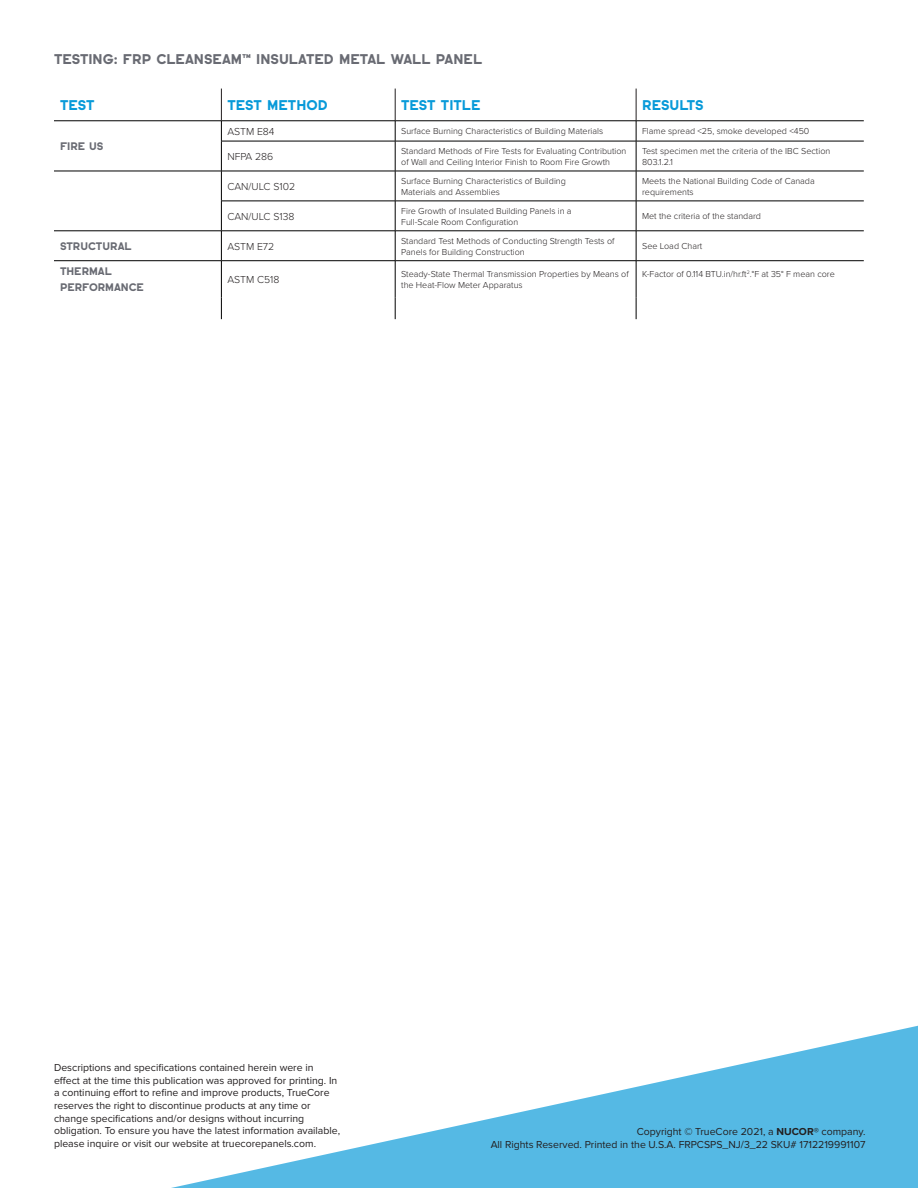
<style>
.page{position:relative;width:918px;height:1188px;background:#fff}
.page>*{position:absolute;margin:0;border:0;box-sizing:border-box;transform-origin:0 0}
.t1{font:900 13.5px "Sul Sans";color:#696b73}
.t2{font:900 13.5px "Sul Sans";color:#089ad9}
.t3{font:10.5px/12.6px "Proxima Nova";color:#231f20}
.t4{font:300 10.5px "Proxima Nova";color:#231f20}
.t5{font:900 10.5px/16.5px "Sul Sans";color:#696b73}
.t6{font:300 9px/10.8px "Proxima Nova";color:#231f20}
.s1{color:#fff}
.s2{font-weight:700}
</style>
<div class="page">
<svg style="left:171px;top:1025px;width:747px;height:163px"></svg>
<hr style="left:221px;top:89px;width:1px;height:32px;background:#231f20">
<hr style="left:395px;top:89px;width:1px;height:32px;background:#231f20">
<hr style="left:636px;top:89px;width:1px;height:32px;background:#231f20">
<hr style="left:54px;top:121px;width:167px;height:1px;background:#000">
<hr style="left:221px;top:121px;width:174px;height:1px;background:#000">
<svg style="left:221px;top:121px;width:1px;height:20px"></svg>
<hr style="left:395px;top:121px;width:241px;height:1px;background:#000">
<svg style="left:395px;top:121px;width:1px;height:20px"></svg>
<hr style="left:636px;top:121px;width:228px;height:1px;background:#000">
<svg style="left:636px;top:121px;width:1px;height:20px"></svg>
<hr style="left:221px;top:141px;width:174px;height:1px;background:#000">
<hr style="left:221px;top:141px;width:1px;height:30px;background:#000">
<hr style="left:395px;top:141px;width:241px;height:1px;background:#000">
<hr style="left:395px;top:141px;width:1px;height:30px;background:#000">
<hr style="left:636px;top:141px;width:228px;height:1px;background:#000">
<hr style="left:636px;top:141px;width:1px;height:30px;background:#000">
<hr style="left:54px;top:171px;width:167px;height:1px;background:#000">
<hr style="left:221px;top:171px;width:174px;height:1px;background:#000">
<hr style="left:221px;top:171px;width:1px;height:30px;background:#000">
<hr style="left:395px;top:171px;width:241px;height:1px;background:#000">
<hr style="left:395px;top:171px;width:1px;height:30px;background:#000">
<hr style="left:636px;top:171px;width:228px;height:1px;background:#000">
<hr style="left:636px;top:171px;width:1px;height:30px;background:#000">
<hr style="left:221px;top:201px;width:174px;height:1px;background:#000">
<hr style="left:221px;top:201px;width:1px;height:30px;background:#000">
<hr style="left:395px;top:201px;width:241px;height:1px;background:#000">
<hr style="left:395px;top:201px;width:1px;height:30px;background:#000">
<hr style="left:636px;top:201px;width:228px;height:1px;background:#000">
<hr style="left:636px;top:201px;width:1px;height:30px;background:#000">
<hr style="left:54px;top:231px;width:167px;height:1px;background:#000">
<hr style="left:221px;top:231px;width:174px;height:1px;background:#000">
<hr style="left:221px;top:231px;width:1px;height:30px;background:#000">
<hr style="left:395px;top:231px;width:241px;height:1px;background:#000">
<hr style="left:395px;top:231px;width:1px;height:30px;background:#000">
<hr style="left:636px;top:231px;width:228px;height:1px;background:#000">
<hr style="left:636px;top:231px;width:1px;height:30px;background:#000">
<hr style="left:54px;top:260px;width:167px;height:1px;background:#000">
<hr style="left:221px;top:260px;width:174px;height:1px;background:#000">
<hr style="left:221px;top:261px;width:1px;height:36px;background:#000">
<hr style="left:395px;top:260px;width:241px;height:1px;background:#000">
<hr style="left:395px;top:261px;width:1px;height:36px;background:#000">
<hr style="left:636px;top:260px;width:228px;height:1px;background:#000">
<hr style="left:636px;top:261px;width:1px;height:36px;background:#000">
<svg style="left:221px;top:297px;width:1px;height:22px"></svg>
<svg style="left:395px;top:297px;width:1px;height:22px"></svg>
<svg style="left:636px;top:297px;width:1px;height:22px"></svg>
<h3 class="t1" style="left:54px;top:52px;width:430px">TESTING: FRP CLEANSEAM™ INSULATED METAL WALL PANEL</h3>
<h3 class="t2" style="left:60px;top:97px;width:36px">TEST</h3>
<h3 class="t2" style="left:227px;top:97px;width:162px">TEST METHOD<span class="s1">METHOD</span></h3>
<h3 class="t2" style="left:401px;top:97px;width:81px">TEST TITLE</h3>
<h3 class="t2" style="left:642px;top:97px;width:63px">RESULTS</h3>
<h3 class="t5" style="left:60px;top:138px;width:45px">FIRE US</h3>
<p class="t4" style="left:227px;top:124px;width:49px">ASTM E84</p>
<p class="t6" style="left:401px;top:126px;width:204px">Surface Burning Characteristics of Building Materials</p>
<p class="t6" style="left:642px;top:126px;width:169px">Flame spread &lt;25, smoke developed &lt;450</p>
<p class="t4" style="left:227px;top:149px;width:47px">NFPA 286</p>
<p class="t6" style="left:401px;top:145px;width:227px">Standard Methods of Fire Tests for Evaluating Contribution of Wall and Ceiling Interior Finish to Room Fire Growth</p>
<p class="t6" style="left:642px;top:145px;width:190px">Test specimen met the criteria of the IBC Section</p>
<p class="t6" style="left:642px;top:156px;width:32px">803.1.2.1</p>
<p class="t4" style="left:227px;top:179px;width:69px">CAN/ULC S102</p>
<p class="t4" style="left:227px;top:209px;width:69px">CAN/ULC S138</p>
<p class="t6" style="left:401px;top:175px;width:166px">Surface Burning Characteristics of Building</p>
<p class="t6" style="left:401px;top:186px;width:100px">Materials and Assemblies</p>
<p class="t6" style="left:401px;top:205px;width:172px">Fire Growth of Insulated Building Panels in a</p>
<p class="t6" style="left:401px;top:216px;width:119px">Full-Scale Room Configuration</p>
<p class="t6" style="left:642px;top:175px;width:174px">Meets the National Building Code of Canada</p>
<p class="t6" style="left:642px;top:186px;width:53px">requirements</p>
<p class="t6" style="left:642px;top:211px;width:120px">Met the criteria of the standard</p>
<h3 class="t5" style="left:60px;top:238px;width:73px">STRUCTURAL</h3>
<p class="t4" style="left:227px;top:239px;width:48px">ASTM E72</p>
<p class="t6" style="left:401px;top:235px;width:215px">Standard Test Methods of Conducting Strength Tests of<br>Panels for Building Construction</p>
<p class="t6" style="left:642px;top:240px;width:62px">See Load Chart</p>
<h3 class="t5" style="left:60px;top:263px;width:86px">THERMAL<br>PERFORMANCE</h3>
<p class="t4" style="left:227px;top:272px;width:54px">ASTM C518</p>
<p class="t6" style="left:401px;top:268px;width:229px">Steady-State Thermal Transmission Properties by Means of the Heat-Flow Meter Apparatus</p>
<p class="t6" style="left:642px;top:268px;width:194px">K-Factor of 0.114 BTU.in/hr.ft<sup>2</sup>.°F at 35° F mean core</p>
<p class="t3" style="left:54px;top:1062px;width:288px">Descriptions and specifications contained herein were in effect at the time this publication was approved for printing. In a continuing effort to refine and improve products, TrueCore reserves the right to discontinue products at any time or change specifications and/or designs without incurring obligation. To ensure you have the latest information available, please inquire or visit our website at truecorepanels.com.</p>
<p class="t3" style="left:637px;top:1126px;width:230px">Copyright ©️ TrueCore 2021, a <span class="s2">NUCOR®</span> company.</p>
<p class="t3" style="left:491px;top:1138px;width:376px">All Rights Reserved. Printed in the U.S.A. FRPCSPS_NJ/3_22 SKU# 1712219991107</p>
</div>
